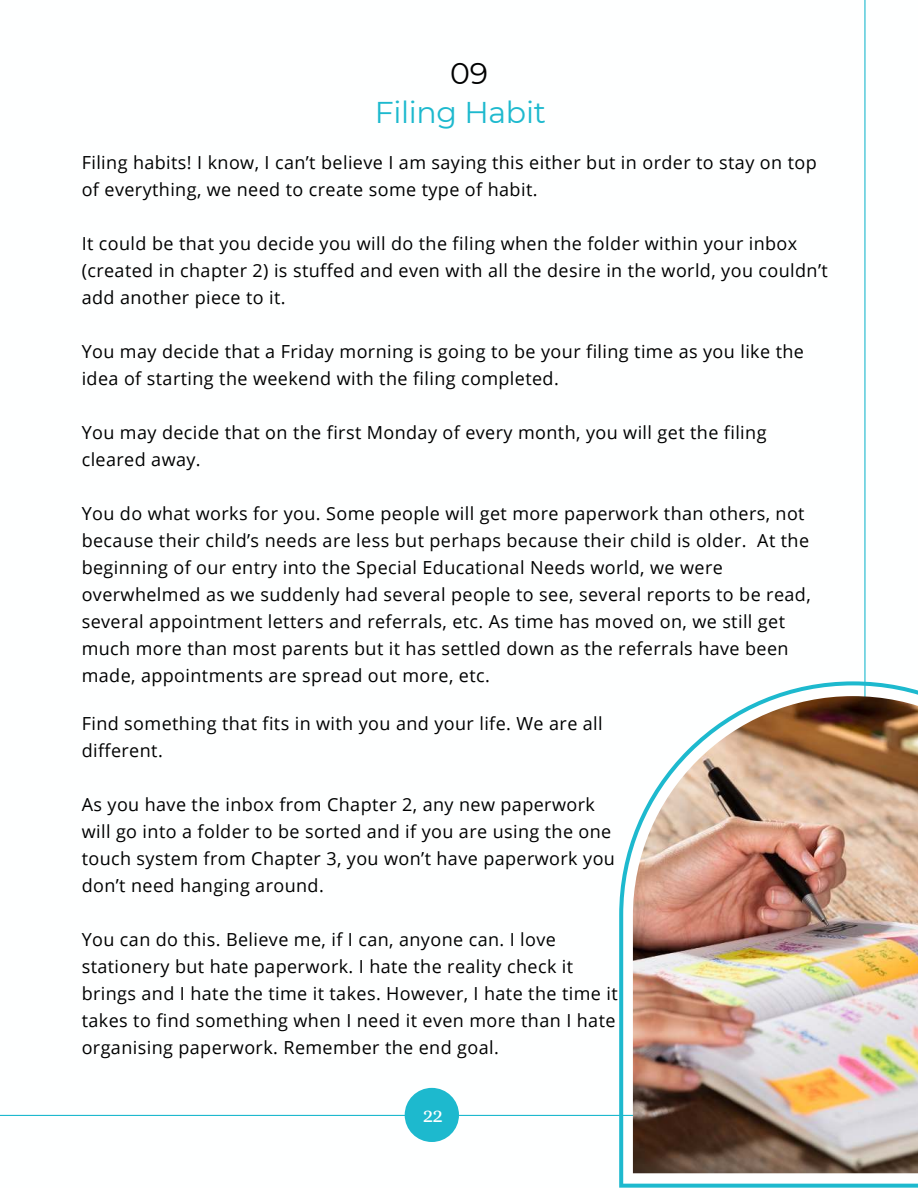
<style>
.page{position:relative;width:918px;height:1188px;background:#fff}
.page>*{position:absolute;margin:0;border:0;box-sizing:border-box;transform-origin:0 0}
.t1{font:30px "Montserrat";letter-spacing:-.01em;color:#1db9ce}
.t2{font:30px "Montserrat";color:#000}
.t3{font:21.3px "Alice";color:#fff}
.t4{font:18px/27px "Open Sans";letter-spacing:.02em;color:#000}
</style>
<div class="page">
<hr style="left:0;top:1115px;width:918px;height:1px;background:#1db9ce">
<div style="left:405px;top:1088px;width:54px;height:54px;background:#1db9ce;border-radius:50%"></div>
<hr style="left:864px;top:0;width:2px;height:1096px;background:#1db9ce">
<svg style="left:619px;top:681px;width:299px;height:507px"></svg>
<img style="left:633px;top:696px;width:285px;height:477px">
<h1 class="t2" style="left:450px;top:53px;width:40px">09</h1>
<h1 class="t1" style="left:375px;top:92px;width:173px">Filing Habit</h1>
<p class="t4" style="left:82px;top:148px;width:737px">Filing habits! I know, I can’t believe I am saying this either but in order to stay on top of everything, we need to create some type of habit.</p>
<p class="t4" style="left:82px;top:229px;width:748px">It could be that you decide you will do the filing when the folder within your inbox (created in chapter 2) is stuffed and even with all the desire in the world, you couldn’t add another piece to it.</p>
<p class="t4" style="left:82px;top:337px;width:724px">You may decide that a Friday morning is going to be your filing time as you like the idea of starting the weekend with the filing completed.</p>
<p class="t4" style="left:82px;top:418px;width:686px">You may decide that on the first Monday of every month, you will get the filing cleared away.</p>
<p class="t4" style="left:82px;top:499px;width:731px">You do what works for you. Some people will get more paperwork than others, not because their child’s needs are less but perhaps because their child is older. At the beginning of our entry into the Special Educational Needs world, we were overwhelmed as we suddenly had several people to see, several reports to be read, several appointment letters and referrals, etc. As time has moved on, we still get much more than most parents but it has settled down as the referrals have been made, appointments are spread out more, etc.</p>
<p class="t4" style="left:82px;top:710px;width:523px">Find something that fits in with you and your life. We are all different.</p>
<p class="t4" style="left:82px;top:791px;width:535px">As you have the inbox from Chapter 2, any new paperwork will go into a folder to be sorted and if you are using the one touch system from Chapter 3, you won’t have paperwork you don’t need hanging around.</p>
<p class="t4" style="left:82px;top:926px;width:538px">You can do this. Believe me, if I can, anyone can. I love stationery but hate paperwork. I hate the reality check it brings and I hate the time it takes. However, I hate the time it takes to find something when I need it even more than I hate organising paperwork. Remember the end goal.</p>
<p class="t3" style="left:423px;top:1104px;width:22px">22</p>
</div>
